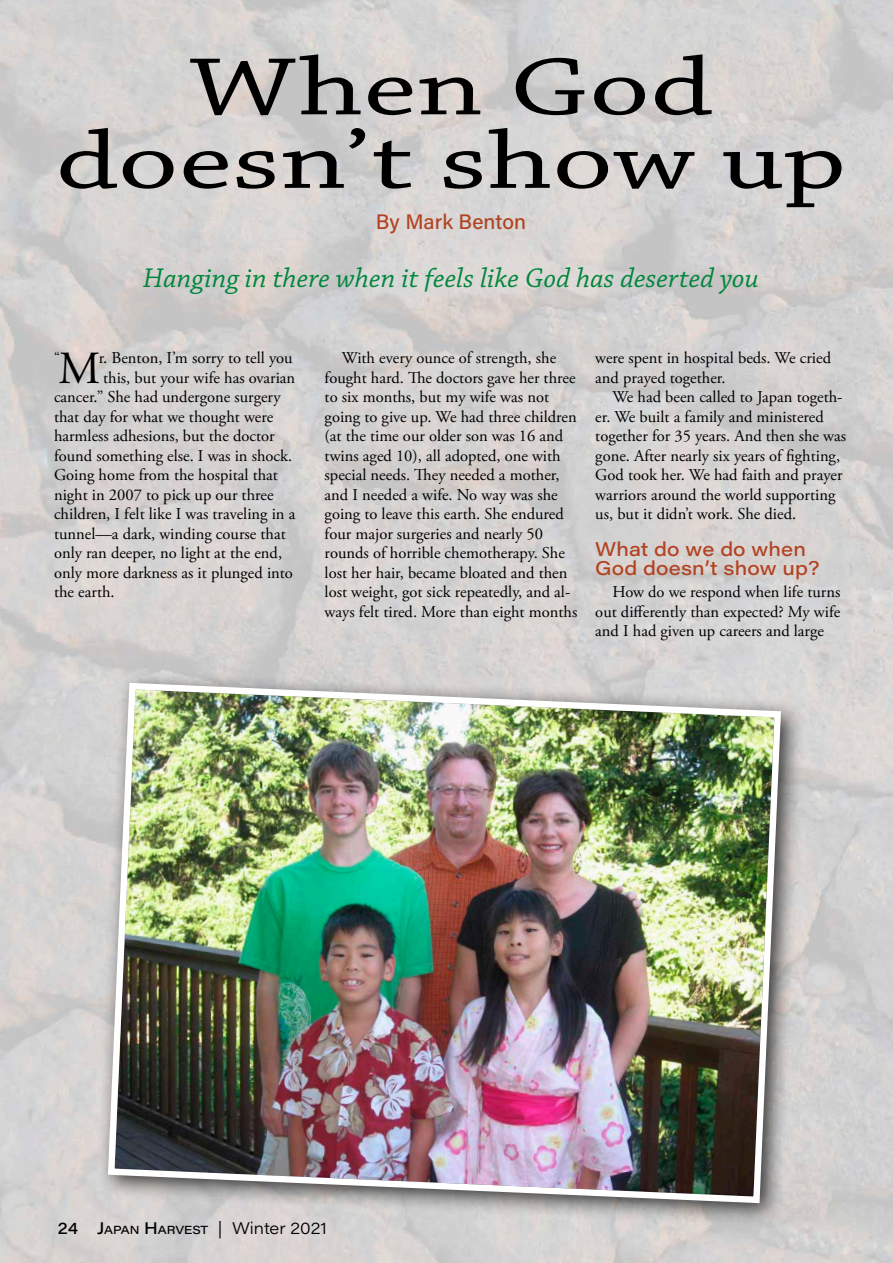
<style>
.page{position:relative;width:893px;height:1263px;background:#fff}
.page>*{position:absolute;margin:0;border:0;box-sizing:border-box;transform-origin:0 0}
.t1{font:85.5px/73.5px "Chaparral Pro";color:#000;text-align:center;scale:1.4 1}
.t2{font:45.9px "Adobe Garamond Pro";color:#000}
.t3{font:italic 28.5px "Chaparral Pro";letter-spacing:.005em;color:#00863c}
.t4{font:500 21px "Acumin Pro";letter-spacing:.005em;color:#b24322}
.t5{font:500 19.5px/19.5px "Acumin Pro Wide";letter-spacing:.005em;color:#b24322}
.t6{font:16.5px/19.5px "Adobe Garamond Pro";color:#000}
.t7{font:300 16.5px "Acumin Pro Wide";letter-spacing:-.005em;color:#000}
.t8{font:14.55px "Adobe Garamond Pro";color:#000}
.s1{font-weight:500}
.s2{font-weight:500;font-size:11.55px}
</style>
<div class="page">
<div style="left:96px;top:671px;width:709px;height:556px;background:#000;opacity:.75"></div>
<img style="left:105px;top:679px;width:679px;height:527px">
<h1 class="t1" style="left:56px;top:54px;width:566px">When God doesn’t show up</h1>
<p class="t4" style="left:376px;top:207px;width:152px">By Mark Benton</p>
<h3 class="t3" style="left:143px;top:262px;width:617px">Hanging in there when it feels like God has deserted you</h3>
<p class="t8" style="left:54px;top:349px;width:7px">“</p>
<h2 class="t2" style="left:58px;top:340px;width:43px">M</h2>
<p class="t6" style="left:99px;top:349px;width:195px">r. Benton, I’m sorry to tell you</p>
<p class="t6" style="left:103px;top:368px;width:194px">this, but your wife has ovarian</p>
<p class="t6" style="left:54px;top:388px;width:228px">cancer.” She had undergone surgery</p>
<p class="t6" style="left:54px;top:407px;width:221px">that day for what we thought were</p>
<p class="t6" style="left:54px;top:427px;width:222px">harmless adhesions, but the doctor</p>
<p class="t6" style="left:54px;top:446px;width:240px">found something else. I was in shock.</p>
<p class="t6" style="left:54px;top:466px;width:225px">Going home from the hospital that</p>
<p class="t6" style="left:54px;top:485px;width:221px">night in 2007 to pick up our three</p>
<p class="t6" style="left:54px;top:505px;width:243px">children, I felt like I was traveling in a</p>
<p class="t6" style="left:54px;top:524px;width:233px">tunnel—a dark, winding course that</p>
<p class="t6" style="left:54px;top:544px;width:230px">only ran deeper, no light at the end,</p>
<p class="t6" style="left:54px;top:563px;width:240px">only more darkness as it plunged into</p>
<p class="t6" style="left:54px;top:583px;width:62px">the earth.</p>
<p class="t6" style="left:325px;top:349px;width:254px;text-indent:17px">With every ounce of strength, she fought hard. The doctors gave her three to six months, but my wife was not going to give up. We had three children (at the time our older son was 16 and twins aged 10), all adopted, one with special needs. They needed a mother, and I needed a wife. No way was she going to leave this earth. She endured four major surgeries and nearly 50 rounds of horrible chemotherapy. She lost her hair, became bloated and then lost weight, got sick repeatedly, and al&shy;ways felt tired. More than eight months</p>
<p class="t6" style="left:595px;top:349px;width:237px">were spent in hospital beds. We cried and prayed together.</p>
<p class="t6" style="left:595px;top:388px;width:252px;text-indent:17px">We had been called to Japan togeth&shy;er. We built a family and ministered together for 35 years. And then she was gone. After nearly six years of fighting, God took her. We had faith and prayer warriors around the world supporting us, but it didn’t work. She died.</p>
<p class="t5" style="left:595px;top:538px;width:226px">What do we do when<br>God doesn’t show up?</p>
<p class="t6" style="left:595px;top:583px;width:247px;text-align:justify;text-indent:17px">How do we respond when life turns out differently than expected? My wife and I had given up careers and large</p>
<p class="t7" style="left:58px;top:1216px;width:270px"><span class="s1">24 J</span><span class="s2">APAN</span> <span class="s1">H</span><span class="s2">ARVEST</span> | Winter 2021</p>
</div>
